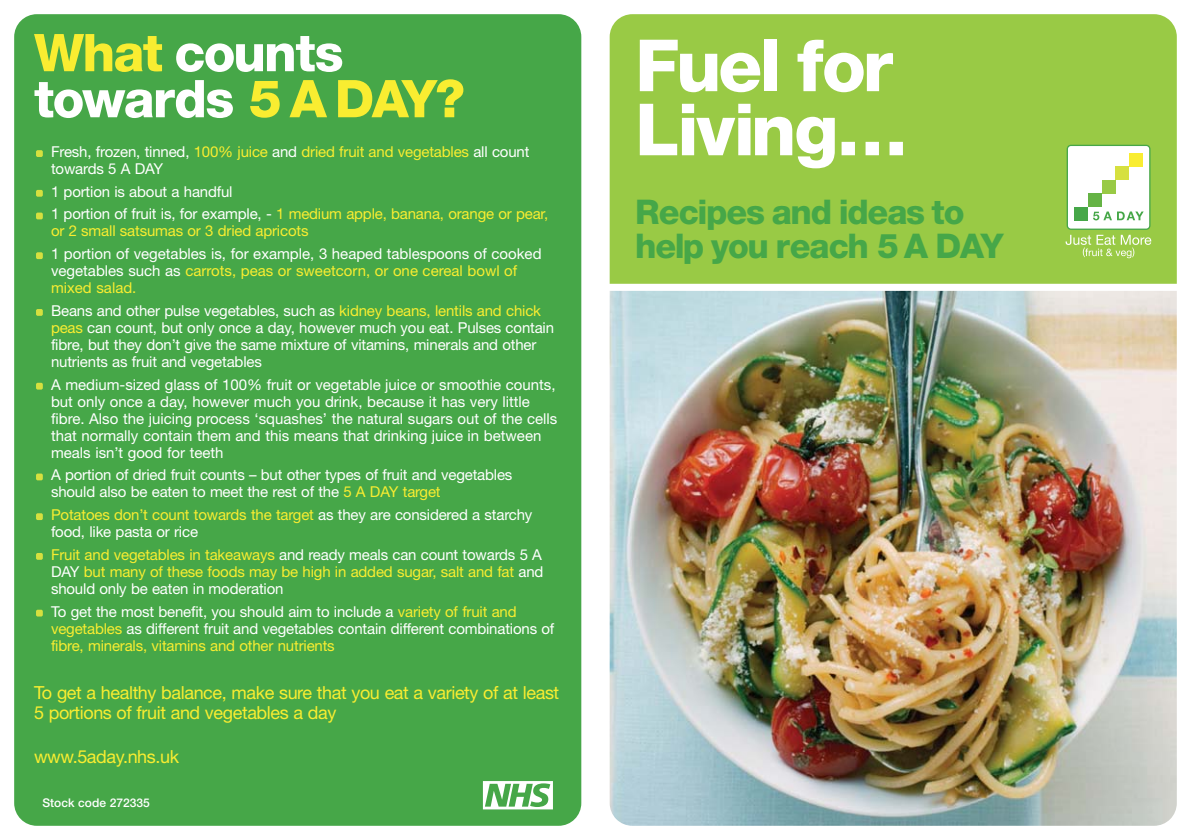
<style>
.page{position:relative;width:1191px;height:840px;background:#fff}
.page>*{position:absolute;margin:0;border:0;box-sizing:border-box;transform-origin:0 0}
.t1{font:800 72px/64px "Helvetica Neue";letter-spacing:-.035em;color:#fff}
.t2{font:800 52px/46px "Helvetica Neue";letter-spacing:-.03em;color:#fff}
.t3{font:800 34px/34px "Helvetica Neue";letter-spacing:-.04em;color:#46a748}
.t4{font:18px/20px "Helvetica Neue";letter-spacing:-.02em;color:#f9ed31}
.t5{font:15px/17px "Helvetica Neue";letter-spacing:-.01em;color:#fff}
.t6{font:15px/17px "Helvetica Neue";letter-spacing:-.01em;color:#f9ed31;text-align:justify}
.t7{font:500 12px "Helvetica Neue";color:#fff}
.s1{color:#f9ed31}
.s2{color:#fff}
</style>
<div class="page">
<div style="left:14px;top:14px;width:567px;height:811px;background:#46a748;border-radius:23px"></div>
<div style="left:609px;top:14px;width:567px;height:269px;background:#99ca45"></div>
<img style="left:609px;top:291px;width:567px;height:511px">
<img style="left:609px;top:802px;width:567px;height:23px">
<svg style="left:1065px;top:145px;width:86px;height:113px"></svg>
<div style="left:36px;top:609px;width:7px;height:7px;background:#d6e03f;border-radius:2px"></div>
<div style="left:36px;top:552px;width:7px;height:7px;background:#d6e03f;border-radius:2px"></div>
<div style="left:36px;top:513px;width:7px;height:6px;background:#d6e03f;border-radius:2px"></div>
<div style="left:36px;top:473px;width:7px;height:7px;background:#d6e03f;border-radius:2px"></div>
<div style="left:36px;top:382px;width:7px;height:7px;background:#d6e03f;border-radius:2px"></div>
<div style="left:36px;top:309px;width:7px;height:6px;background:#d6e03f;border-radius:2px"></div>
<div style="left:36px;top:252px;width:7px;height:7px;background:#d6e03f;border-radius:2px"></div>
<div style="left:36px;top:212px;width:7px;height:7px;background:#d6e03f;border-radius:2px"></div>
<div style="left:36px;top:190px;width:7px;height:6px;background:#d6e03f;border-radius:2px"></div>
<div style="left:36px;top:150px;width:7px;height:7px;background:#d6e03f;border-radius:2px"></div>
<svg style="left:483px;top:781px;width:70px;height:28px"></svg>
<h2 class="t2" style="left:34px;top:34px;width:432px"><span class="s1">What</span> counts towards <span class="s1">5 A DAY?</span></h2>
<p class="t5" style="left:51px;top:144px;width:480px">Fresh, frozen, tinned, <span class="s1">100% juice</span> and <span class="s1">dried fruit and vegetables</span> all count towards 5 A DAY</p>
<p class="t5" style="left:51px;top:181px;width:499px;line-height:22.6px">1 portion is about a handful<br>1 portion of fruit is, for example, - <span class="s1">1 medium apple, banana, orange or pear,</span></p>
<p class="t6" style="left:51px;top:224px;width:259px">or 2 small satsumas or 3 dried apricots</p>
<p class="t5" style="left:51px;top:246px;width:492px">1 portion of vegetables is, for example, 3 heaped tablespoons of cooked vegetables such as <span class="s1">carrots, peas or sweetcorn, or one cereal bowl of mixed salad.</span></p>
<p class="t5" style="left:51px;top:303px;width:504px">Beans and other pulse vegetables, such as <span class="s1">kidney beans, lentils and chick peas</span> can count, but only once a day, however much you eat. Pulses contain fibre, but they don’t give the same mixture of vitamins, minerals and other nutrients as fruit and vegetables</p>
<p class="t5" style="left:51px;top:377px;width:508px">A medium-sized glass of 100% fruit or vegetable juice or smoothie counts, but only once a day, however much you drink, because it has very little fibre. Also the juicing process ‘squashes’ the natural sugars out of the cells that normally contain them and this means that drinking juice in between meals isn’t good for teeth</p>
<p class="t5" style="left:51px;top:467px;width:463px">A portion of dried fruit counts – but other types of fruit and vegetables should also be eaten to meet the rest of the <span class="s1">5 A DAY target</span></p>
<p class="t5" style="left:51px;top:507px;width:483px"><span class="s1">Potatoes don’t count towards the target</span> as they are considered a starchy food, like pasta or rice</p>
<p class="t6" style="left:51px;top:547px;width:494px">Fruit and vegetables in takeaways <span class="s2">and ready meals can count towards 5 A DAY</span> but many of these foods may be high in added sugar, salt and fat <span class="s2">and should only be eaten in moderation</span></p>
<p class="t5" style="left:51px;top:603px;width:505px">To get the most benefit, you should aim to include a <span class="s1">variety of fruit and vegetables</span> as different fruit and vegetables contain different combinations of <span class="s1">fibre, minerals, vitamins and other nutrients</span></p>
<p class="t4" style="left:34px;top:684px;width:527px">To get a healthy balance, make sure that you eat a variety of at least<br>5 portions of fruit and vegetables a day</p>
<p class="t4" style="left:34px;top:748px;width:146px">www.5aday.nhs.uk</p>
<p class="t7" style="left:43px;top:798px;width:109px">Stock code 272335</p>
<h1 class="t1" style="left:635px;top:40px;width:274px">Fuel for<br>Living…</h1>
<h3 class="t3" style="left:635px;top:198px;width:370px">Recipes and ideas to help you reach 5 A DAY</h3>
</div>
